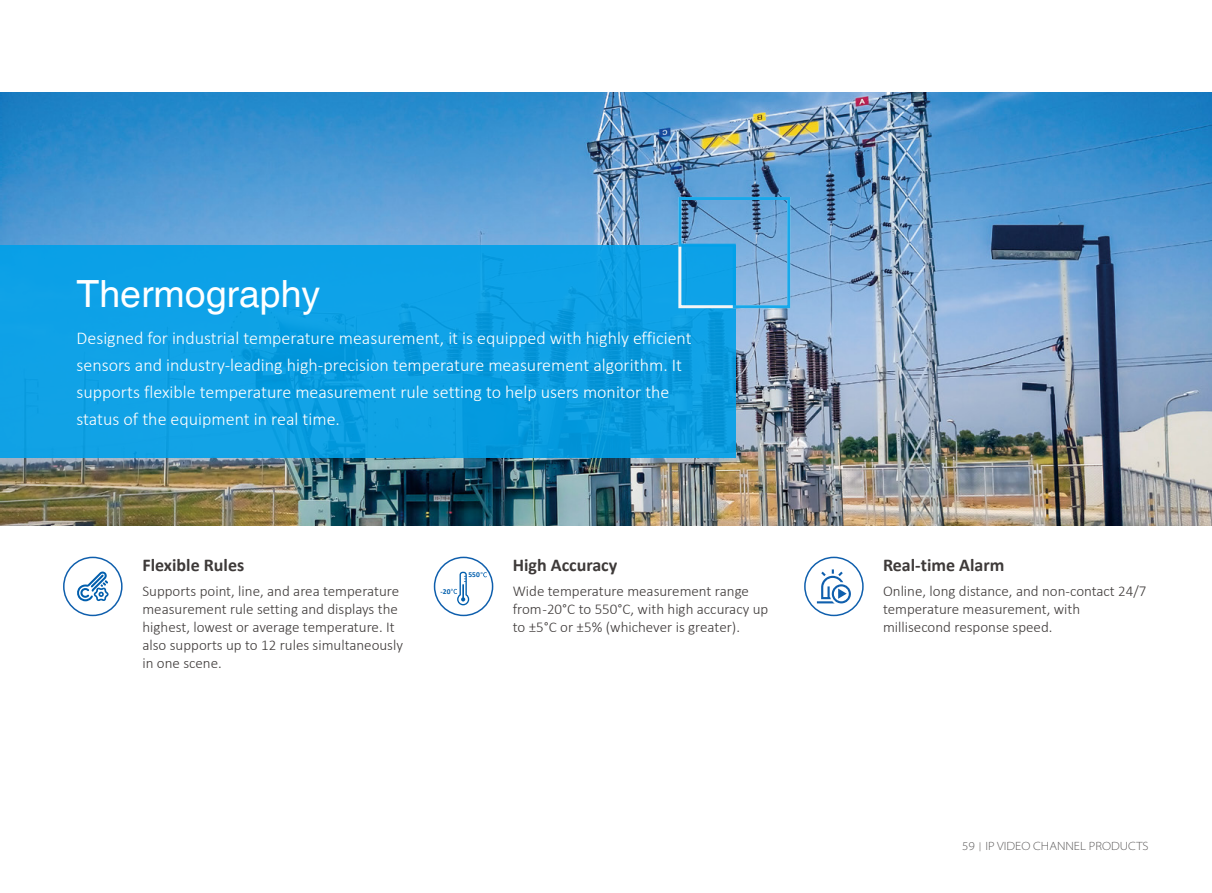
<style>
.page{position:relative;width:1212px;height:893px;background:#fff}
.page>*{position:absolute;margin:0;border:0;box-sizing:border-box;transform-origin:0 0}
.t1{font:37.5px "Helvetica";color:#fff}
.t2{font:300 18px/27px "Calibri";color:#fff}
.t3{font:700 18px "Calibri";color:#3e3a39}
.t4{font:300 15px/18px "Calibri";color:#3e3a39}
.t5{font:300 semi-expanded 12px "Myriad Pro";color:#595757}
.t6{font:700 7.5px "Calibri";color:#005ead}
.s1{font-size:9px;color:#3e3a39}
</style>
<div class="page">
<img style="left:0;top:92px;width:1212px;height:434px">
<div style="left:0;top:245px;width:736px;height:213px;background:linear-gradient(to right,#0fa3e8,#0a9ce0)"></div>
<svg style="left:677px;top:196px;width:115px;height:114px;background:#55a7db"></svg>
<div style="left:63px;top:557px;width:60px;height:59px;border:2px solid #0f5fad;border-radius:50%"></div>
<div style="left:434px;top:557px;width:59px;height:59px;border:2px solid #0f5fad;border-radius:50%"></div>
<div style="left:804px;top:557px;width:60px;height:59px;border:2px solid #0f5fad;border-radius:50%"></div>
<svg style="left:77px;top:571px;width:32px;height:30px"></svg>
<svg style="left:451px;top:572px;width:18px;height:33px"></svg>
<svg style="left:481px;top:572px;width:6px;height:5px"></svg>
<svg style="left:817px;top:569px;width:34px;height:34px"></svg>
<h1 class="t1" style="left:77px;top:272px;width:245px">Thermography</h1>
<p class="t2" style="left:77px;top:324px;width:617px">Designed for industrial temperature measurement, it is equipped with highly efficient sensors and industry-leading high-precision temperature measurement algorithm. It supports flexible temperature measurement rule setting to help users monitor the status of the equipment in real time.</p>
<p class="t3" style="left:142px;top:553px;width:103px">Flexible Rules</p>
<p class="t4" style="left:142px;top:582px;width:262px">Supports point, line, and area temperature measurement rule setting and displays the highest, lowest or average temperature. It also supports up to 12 rules simultaneously in one scene.</p>
<p class="t6" style="left:441px;top:587px;width:11px">-20</p>
<p class="t6" style="left:468px;top:569px;width:13px">550</p>
<p class="t3" style="left:513px;top:553px;width:106px">High Accuracy</p>
<p class="t4" style="left:513px;top:582px;width:257px">Wide temperature measurement range from -20°C to 550°C, with high accuracy up to ±5°C or ±5% (whichever is greater).</p>
<p class="t3" style="left:883px;top:553px;width:123px">Real-time Alarm</p>
<p class="t4" style="left:883px;top:582px;width:265px">Online, long distance, and non-contact 24/7 temperature measurement, with millisecond response speed.</p>
<p class="t5" style="left:962px;top:839px;width:188px">59 <span class="s1">|</span> IP VIDEO CHANNEL PRODUCTS</p>
</div>
